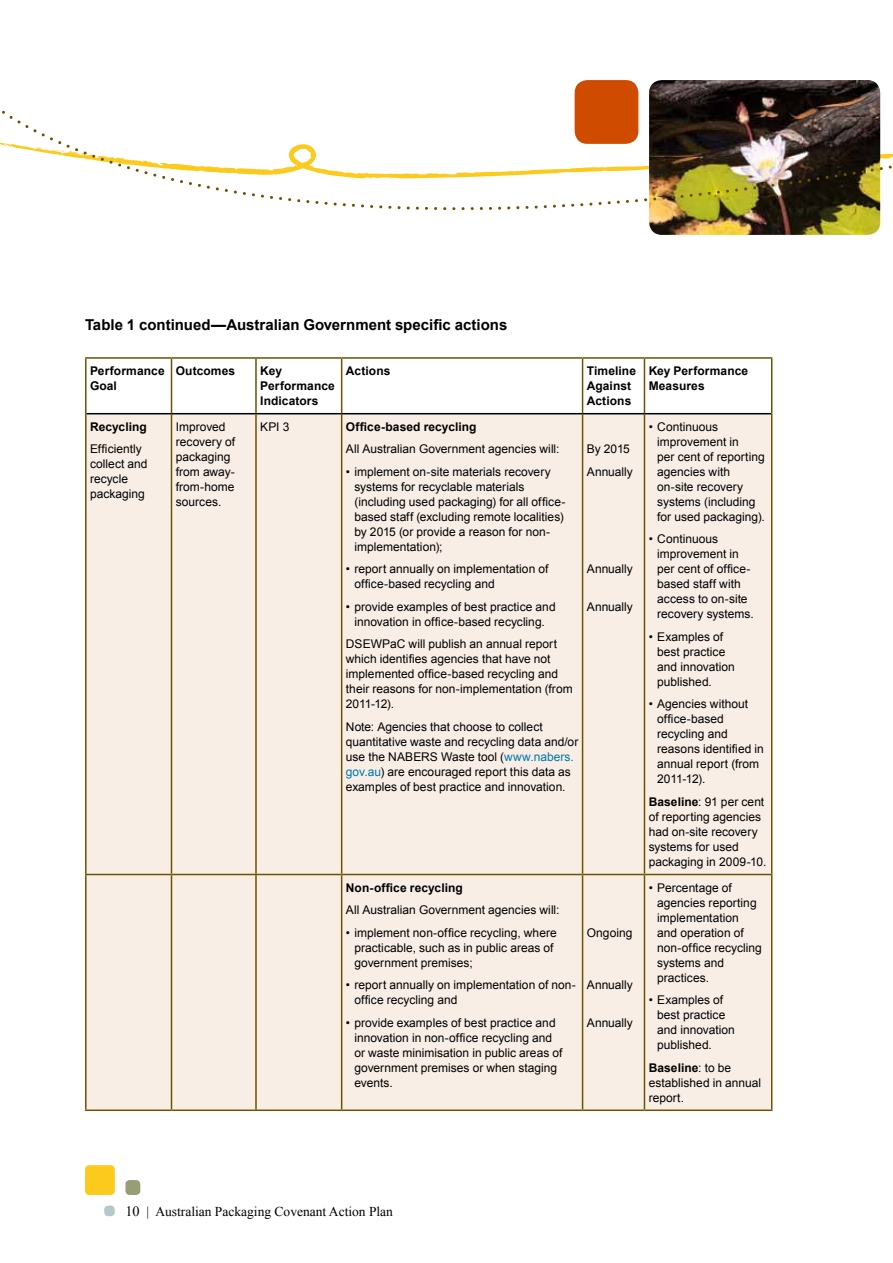
<style>
.page{position:relative;width:893px;height:1263px;background:#fff}
.page>*{position:absolute;margin:0;border:0;box-sizing:border-box;transform-origin:0 0}
.t1{font:700 15px "Arial";color:#000}
.t2{font:13.5px "Times New Roman";color:#000}
.t3{font:12px/15px "Arial";color:#000}
.t4{font:700 12px/15px "Arial";letter-spacing:.005em;color:#000}
.s1{font-weight:700}
.s2{color:#0078ad}
.s3{font-size:14.25px}
</style>
<div class="page">
<div style="left:125px;top:1180px;width:15px;height:15px;background:#989e73;border-radius:4px"></div>
<div style="left:85px;top:1165px;width:30px;height:30px;background:#fcca1d;border-radius:4px"></div>
<div style="left:104px;top:1205px;width:11px;height:11px;background:#b3c8c9;border-radius:4px"></div>
<div style="left:575px;top:80px;width:63px;height:64px;background:#cf4b00;border-radius:13px"></div>
<img style="left:649px;top:80px;width:231px;height:12px">
<svg style="left:0;top:92px;width:893px;height:143px"></svg>
<div style="left:87px;top:414px;width:684px;height:695px;background:#f8eee5"></div>
<hr style="left:85px;top:357px;width:86px;height:2px;background:#6d5200">
<hr style="left:85px;top:359px;width:2px;height:55px;background:#6d5200">
<hr style="left:171px;top:357px;width:85px;height:2px;background:#6d5200">
<hr style="left:171px;top:359px;width:1px;height:54px;background:#6d5200">
<hr style="left:256px;top:357px;width:86px;height:2px;background:#6d5200">
<hr style="left:255px;top:359px;width:2px;height:54px;background:#6d5200">
<hr style="left:342px;top:357px;width:241px;height:2px;background:#6d5200">
<hr style="left:341px;top:359px;width:1px;height:54px;background:#6d5200">
<hr style="left:583px;top:357px;width:61px;height:2px;background:#6d5200">
<hr style="left:582px;top:359px;width:1px;height:54px;background:#6d5200">
<hr style="left:644px;top:357px;width:128px;height:2px;background:#6d5200">
<hr style="left:644px;top:359px;width:1px;height:54px;background:#6d5200">
<hr style="left:771px;top:359px;width:1px;height:55px;background:#6d5200">
<hr style="left:85px;top:414px;width:2px;height:460px;background:#6d5200">
<hr style="left:171px;top:414px;width:1px;height:460px;background:#6d5200">
<hr style="left:255px;top:414px;width:2px;height:460px;background:#6d5200">
<hr style="left:341px;top:414px;width:1px;height:460px;background:#6d5200">
<hr style="left:582px;top:414px;width:1px;height:460px;background:#6d5200">
<hr style="left:644px;top:414px;width:1px;height:460px;background:#6d5200">
<hr style="left:771px;top:414px;width:1px;height:460px;background:#6d5200">
<hr style="left:85px;top:874px;width:86px;height:1px;background:#6d5200">
<hr style="left:85px;top:875px;width:2px;height:234px;background:#6d5200">
<hr style="left:171px;top:874px;width:85px;height:1px;background:#6d5200">
<hr style="left:171px;top:875px;width:1px;height:234px;background:#6d5200">
<hr style="left:256px;top:874px;width:86px;height:1px;background:#6d5200">
<hr style="left:255px;top:875px;width:2px;height:234px;background:#6d5200">
<hr style="left:342px;top:874px;width:241px;height:1px;background:#6d5200">
<hr style="left:341px;top:875px;width:1px;height:234px;background:#6d5200">
<hr style="left:583px;top:874px;width:61px;height:1px;background:#6d5200">
<hr style="left:582px;top:875px;width:1px;height:234px;background:#6d5200">
<hr style="left:644px;top:874px;width:128px;height:1px;background:#6d5200">
<hr style="left:644px;top:875px;width:1px;height:234px;background:#6d5200">
<hr style="left:771px;top:875px;width:1px;height:234px;background:#6d5200">
<hr style="left:85px;top:1109px;width:86px;height:2px;background:#6d5200">
<hr style="left:171px;top:1109px;width:85px;height:2px;background:#6d5200">
<hr style="left:256px;top:1109px;width:86px;height:2px;background:#6d5200">
<hr style="left:342px;top:1109px;width:241px;height:2px;background:#6d5200">
<hr style="left:583px;top:1109px;width:61px;height:2px;background:#6d5200">
<hr style="left:644px;top:1109px;width:128px;height:2px;background:#6d5200">
<hr style="left:87px;top:413px;width:84px;height:1px;background:#000">
<hr style="left:171px;top:413px;width:85px;height:1px;background:#000">
<hr style="left:256px;top:413px;width:86px;height:1px;background:#000">
<hr style="left:342px;top:413px;width:241px;height:1px;background:#000">
<hr style="left:583px;top:413px;width:61px;height:1px;background:#000">
<hr style="left:644px;top:413px;width:127px;height:1px;background:#000">
<p class="t1" style="left:85px;top:315px;width:424px">Table 1 continued—Australian Government specific actions</p>
<p class="t4" style="left:90px;top:364px;width:76px">Performance<br>Goal</p>
<p class="t4" style="left:176px;top:364px;width:61px">Outcomes</p>
<p class="t4" style="left:260px;top:364px;width:76px">Key<br>Performance<br>Indicators</p>
<p class="t4" style="left:346px;top:364px;width:46px">Actions</p>
<p class="t4" style="left:587px;top:364px;width:51px">Timeline<br>Against<br>Actions</p>
<p class="t4" style="left:649px;top:364px;width:101px">Key Performance<br>Measures</p>
<p class="t4" style="left:90px;top:420px;width:58px">Recycling</p>
<p class="t3" style="left:90px;top:442px;width:59px">Efficiently collect and recycle packaging</p>
<p class="t3" style="left:176px;top:419px;width:61px">Improved recovery of packaging from away&shy;from-home sources.</p>
<p class="t3" style="left:260px;top:419px;width:31px">KPI 3</p>
<p class="t4" style="left:346px;top:420px;width:132px">Office-based recycling</p>
<p class="t3" style="left:657px;top:419px;width:109px;text-indent:-9px">• Continuous improvement in<br>per cent of reporting agencies with on-site recovery systems (including for used packaging).</p>
<p class="t3" style="left:657px;top:532px;width:98px;text-indent:-9px">• Continuous improvement in per cent of office&shy;based staff with access to on-site recovery systems.</p>
<p class="t3" style="left:657px;top:629px;width:79px;text-indent:-9px">• Examples of best practice and innovation published.</p>
<p class="t3" style="left:657px;top:697px;width:108px;text-indent:-9px">• Agencies without office-based recycling and reasons identified in annual report (from<br>2011-12).</p>
<p class="t3" style="left:649px;top:794px;width:119px"><span class="s1">Baseline</span>: 91 per cent of reporting agencies had on-site recovery systems for used packaging in 2009-10.</p>
<p class="t3" style="left:346px;top:442px;width:215px">All Australian Government agencies will:</p>
<p class="t3" style="left:354px;top:464px;width:212px;text-indent:-9px">• implement on-site materials recovery systems for recyclable materials (including used packaging) for all office&shy;based staff (excluding remote localities) by 2015 (or provide a reason for non&shy;implementation);</p>
<p class="t3" style="left:354px;top:562px;width:195px;text-indent:-9px">• report annually on implementation of office-based recycling and</p>
<p class="t3" style="left:346px;top:599px;width:211px;text-align:center">• provide examples of best practice and innovation in office-based recycling.</p>
<p class="t3" style="left:346px;top:637px;width:228px">DSEWPaC will publish an annual report which identifies agencies that have not implemented office-based recycling and their reasons for non-implementation (from 2011-12).</p>
<p class="t3" style="left:346px;top:719px;width:234px">Note: Agencies that choose to collect quantitative waste and recycling data and/or use the NABERS Waste tool (<span class="s2">www.nabers. gov.au</span>) are encouraged report this data as examples of best practice and innovation.</p>
<p class="t3" style="left:587px;top:438px;width:48px;line-height:22.5px">By 2015<br>Annually</p>
<p class="t3" style="left:587px;top:562px;width:48px">Annually</p>
<p class="t3" style="left:587px;top:599px;width:48px">Annually</p>
<p class="t4" style="left:346px;top:880px;width:118px">Non-office recycling</p>
<p class="t3" style="left:346px;top:903px;width:215px">All Australian Government agencies will:</p>
<p class="t3" style="left:354px;top:925px;width:204px;text-indent:-9px">• implement non-office recycling, where practicable, such as in public areas of government premises;</p>
<p class="t3" style="left:354px;top:978px;width:223px;text-indent:-9px">• report annually on implementation of non&shy;office recycling and</p>
<p class="t3" style="left:354px;top:1015px;width:209px;text-indent:-9px">• provide examples of best practice and innovation in non-office recycling and or waste minimisation in public areas of government premises or when staging events.</p>
<p class="t3" style="left:587px;top:925px;width:47px">Ongoing</p>
<p class="t3" style="left:587px;top:978px;width:48px">Annually</p>
<p class="t3" style="left:587px;top:1015px;width:48px">Annually</p>
<p class="t3" style="left:657px;top:880px;width:106px;text-indent:-9px">• Percentage of agencies reporting implementation and operation of non-office recycling systems and practices.</p>
<p class="t3" style="left:657px;top:993px;width:79px;text-indent:-9px">• Examples of best practice and innovation published.</p>
<p class="t3" style="left:649px;top:1060px;width:114px"><span class="s1">Baseline</span>: to be established in annual report.</p>
<p class="t2" style="left:125px;top:1203px;width:269px"><span class="s3">10</span> | Australian Packaging Covenant Action Plan</p>
</div>
